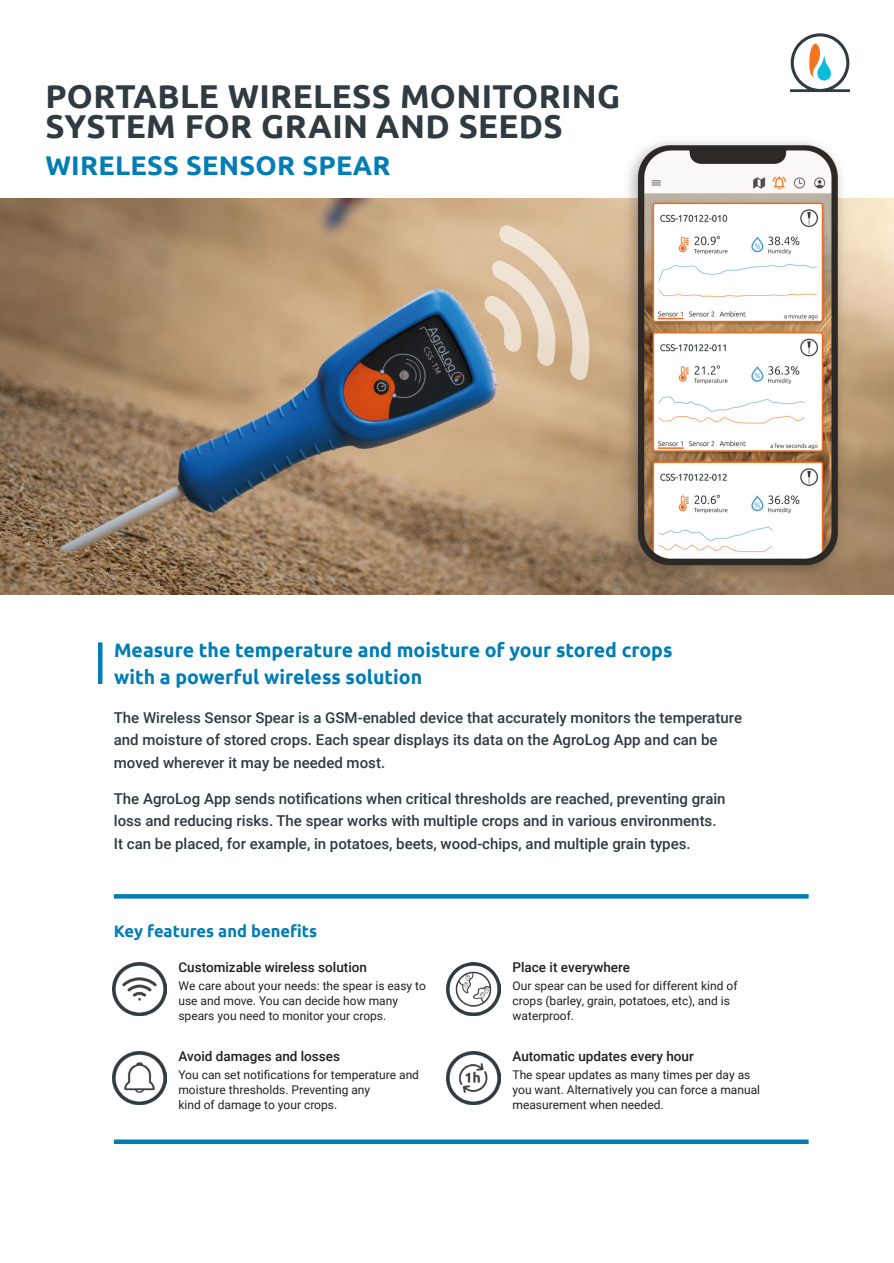
<style>
.page{position:relative;width:894px;height:1263px;background:#fff}
.page>*{position:absolute;margin:0;border:0;box-sizing:border-box;transform-origin:0 0}
.t1{font:700 33px/30px "Ubuntu";letter-spacing:.01em;color:#2f3b41}
.t2{font:700 27px "Ubuntu";letter-spacing:.01em;color:#007db5}
.t3{font:700 19.5px/27px "Ubuntu";color:#007db5}
.t4{font:700 16.5px "Ubuntu";color:#007db5}
.t5{font:500 15px/22.5px "Roboto";color:#2f3b41}
.t6{font:500 13.5px "Roboto";color:#231f20}
.t7{font:12px/15px "Roboto";color:#231f20}
</style>
<div class="page">
<div style="left:114px;top:894px;width:694px;height:5px;background:#007db5"></div>
<div style="left:114px;top:1139px;width:694px;height:5px;background:#007db5"></div>
<hr style="left:98px;top:642px;width:4px;height:42px;background:#007db5">
<svg style="left:790px;top:33px;width:59px;height:59px"></svg>
<img style="left:113px;top:962px;width:53px;height:54px">
<img style="left:446px;top:962px;width:54px;height:54px">
<img style="left:113px;top:1051px;width:53px;height:53px">
<img style="left:446px;top:1051px;width:54px;height:53px">
<img style="left:0;top:198px;width:893px;height:396px">
<img style="left:617px;top:141px;width:235px;height:444px">
<svg style="left:483px;top:224px;width:109px;height:156px;background:#dbc4a8"></svg>
<h1 class="t1" style="left:45px;top:83px;width:576px">PORTABLE WIRELESS MONITORING<br>SYSTEM FOR GRAIN AND SEEDS</h1>
<h2 class="t2" style="left:45px;top:154px;width:346px">WIRELESS SENSOR SPEAR</h2>
<h3 class="t3" style="left:114px;top:637px;width:559px">Measure the temperature and moisture of your stored crops with a powerful wireless solution</h3>
<p class="t5" style="left:114px;top:708px;width:629px">The Wireless Sensor Spear is a GSM-enabled device that accurately monitors the temperature and moisture of stored crops. Each spear displays its data on the AgroLog App and can be moved wherever it may be needed most.</p>
<p class="t5" style="left:114px;top:789px;width:613px">The AgroLog App sends notifications when critical thresholds are reached, preventing grain loss and reducing risks. The spear works with multiple crops and in various environments.<br>It can be placed, for example, in potatoes, beets, wood-chips, and multiple grain types.</p>
<p class="t4" style="left:114px;top:924px;width:204px">Key features and benefits</p>
<p class="t6" style="left:178px;top:962px;width:190px">Customizable wireless solution</p>
<p class="t7" style="left:178px;top:980px;width:249px">We care about your needs: the spear is easy to use and move. You can decide how many spears you need to monitor your crops.</p>
<p class="t6" style="left:178px;top:1051px;width:163px">Avoid damages and losses</p>
<p class="t7" style="left:178px;top:1068px;width:242px">You can set notifications for temperature and moisture thresholds. Preventing any<br>kind of damage to your crops.</p>
<p class="t6" style="left:512px;top:962px;width:119px">Place it everywhere</p>
<p class="t7" style="left:512px;top:980px;width:226px">Our spear can be used for different kind of crops (barley, grain, potatoes, etc), and is waterproof.</p>
<p class="t6" style="left:512px;top:1051px;width:183px">Automatic updates every hour</p>
<p class="t7" style="left:512px;top:1068px;width:249px">The spear updates as many times per day as you want. Alternatively you can force a manual measurement when needed.</p>
</div>
